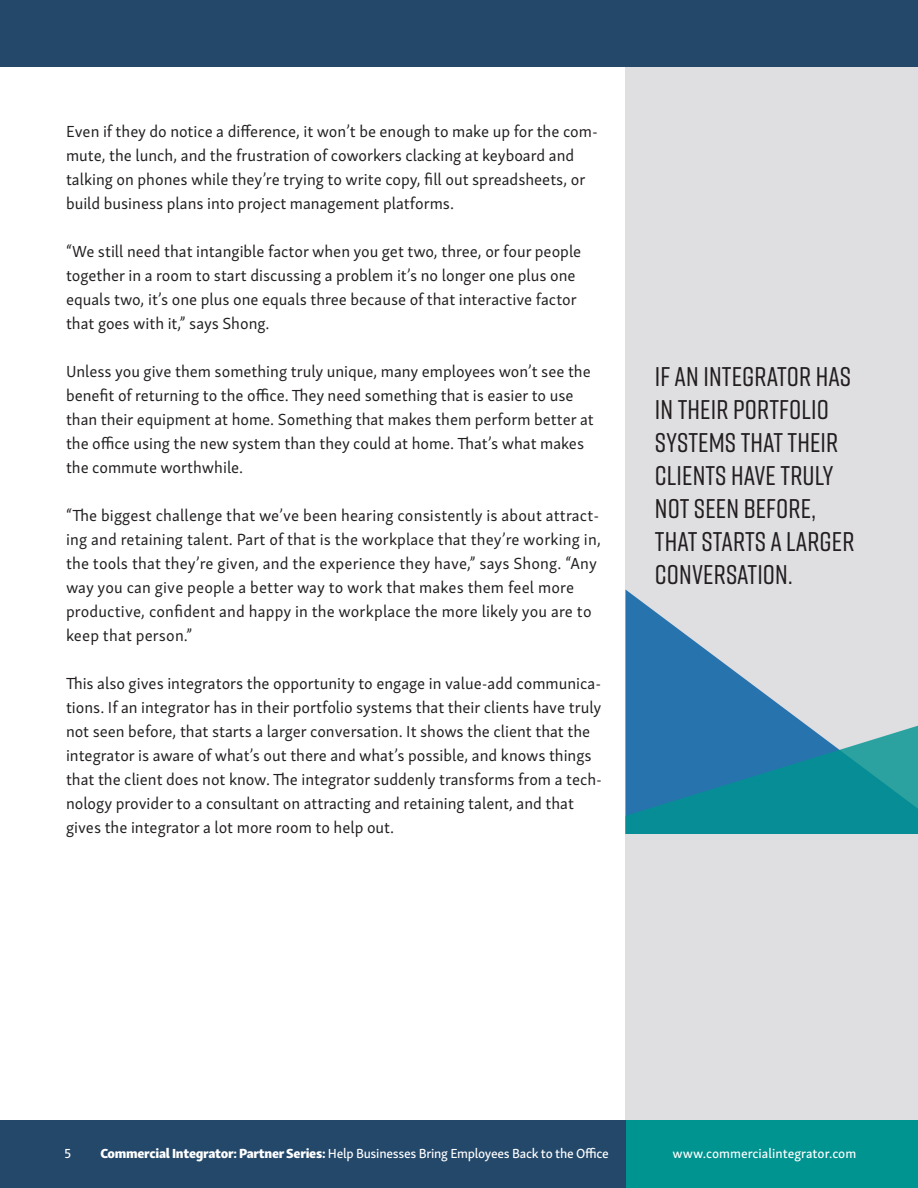
<style>
.page{position:relative;width:918px;height:1188px;background:#fff}
.page>*{position:absolute;margin:0;border:0;box-sizing:border-box;transform-origin:0 0}
.WP_pull_text{font:500 27px/33px "Rift";letter-spacing:.005em;color:#231f20}
.WP_first_paragraph{font:16.5px/24px "Skolar Sans Latn";color:#231f20}
.t1{font:13.5px "Skolar Sans Latn Me";letter-spacing:-.02em;color:#fff}
.t2{font:13.5px "Skolar Sans Latn Me";color:#fff}
.s1{font-family:"Skolar Sans Latn Eb"}
</style>
<div class="page">
<div style="left:626px;top:54px;width:292px;height:1134px;background:#dfdee1"></div>
<div style="left:0;top:0;width:918px;height:68px;background:#24486a"></div>
<div style="left:0;top:1120px;width:627px;height:68px;background:#24486a"></div>
<div style="left:626px;top:1120px;width:292px;height:68px;background:#009490"></div>
<svg style="left:626px;top:590px;width:176px;height:132px"></svg>
<svg style="left:626px;top:722px;width:292px;height:112px;background:#2189a4"></svg>
<p class="WP_first_paragraph" style="left:66px;top:118px;width:533px">Even if they do notice a difference, it won’t be enough to make up for the com&shy;mute, the lunch, and the frustration of coworkers clacking at keyboard and talking on phones while they’re trying to write copy, fill out spreadsheets, or build business plans into project management platforms.</p>
<p class="WP_first_paragraph" style="left:66px;top:238px;width:517px">“We still need that intangible factor when you get two, three, or four people together in a room to start discussing a problem it’s no longer one plus one equals two, it’s one plus one equals three because of that interactive factor that goes with it,” says Shong.</p>
<p class="WP_first_paragraph" style="left:66px;top:358px;width:529px">Unless you give them something truly unique, many employees won’t see the benefit of returning to the office. They need something that is easier to use than their equipment at home. Something that makes them perform better at the office using the new system than they could at home. That’s what makes the commute worthwhile.</p>
<p class="WP_first_paragraph" style="left:66px;top:502px;width:536px">“The biggest challenge that we’ve been hearing consistently is about attract&shy;ing and retaining talent. Part of that is the workplace that they’re working in, the tools that they’re given, and the experience they have,” says Shong. “Any way you can give people a better way to work that makes them feel more productive, confident and happy in the workplace the more likely you are to keep that person.”</p>
<p class="WP_first_paragraph" style="left:66px;top:670px;width:538px">This also gives integrators the opportunity to engage in value-add communica&shy;tions. If an integrator has in their portfolio systems that their clients have truly not seen before, that starts a larger conversation. It shows the client that the integrator is aware of what’s out there and what’s possible, and knows things that the client does not know. The integrator suddenly transforms from a tech&shy;nology provider to a consultant on attracting and retaining talent, and that gives the integrator a lot more room to help out.</p>
<p class="WP_pull_text" style="left:655px;top:359px;width:201px">IF AN INTEGRATOR HAS<br>IN THEIR PORTFOLIO<br>SYSTEMS THAT THEIR<br>CLIENTS HAVE TRULY<br>NOT SEEN BEFORE,<br>THAT STARTS A LARGER<br>CONVERSATION.</p>
<p class="t1" style="left:64px;top:1143px;width:8px">5</p>
<p class="t1" style="left:100px;top:1143px;width:510px"><span class="s1">Commercial Integrator: Partner Series:</span> Help Businesses Bring Employees Back to the Office</p>
<p class="t2" style="left:673px;top:1143px;width:185px">www.commercialintegrator.com</p>
</div>
